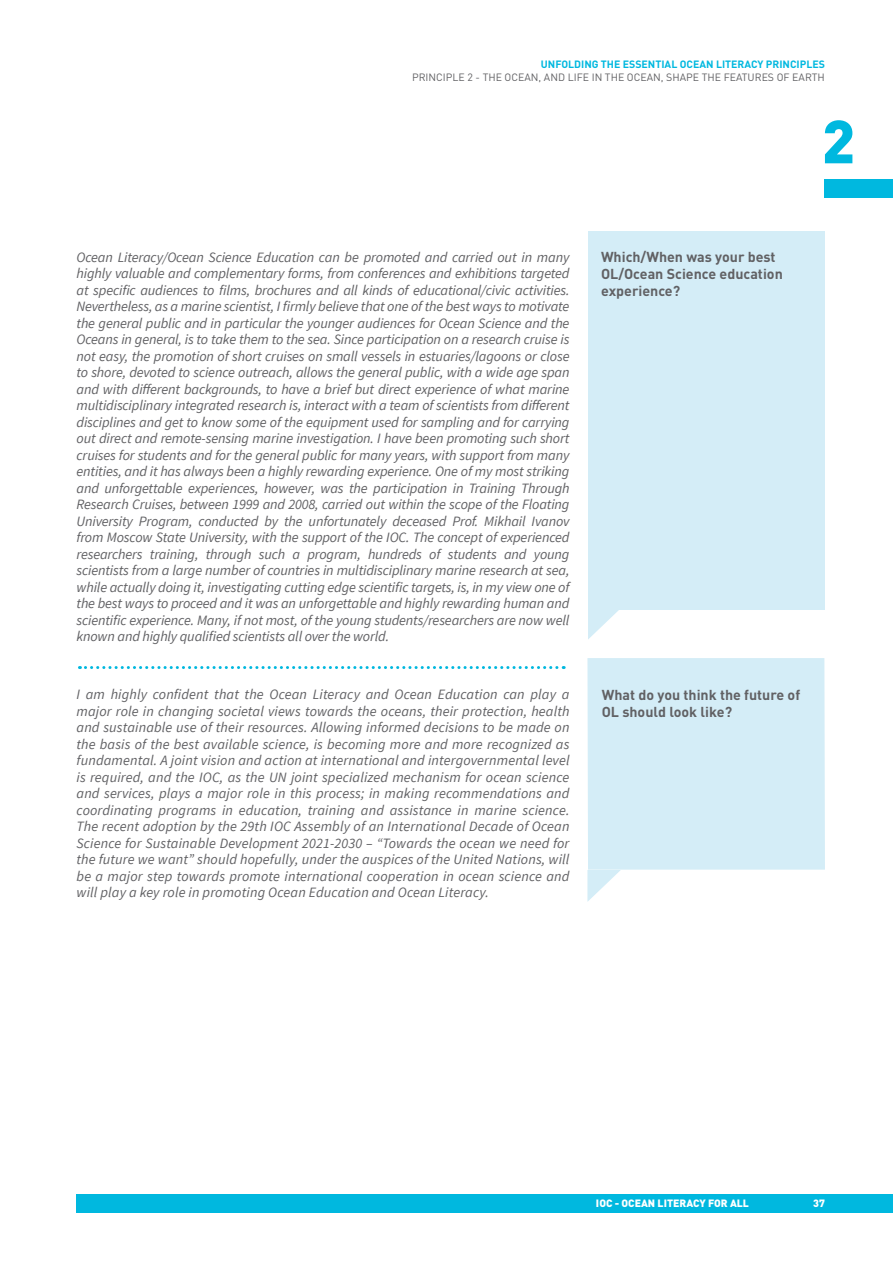
<style>
.page{position:relative;width:893px;height:1263px;background:#fff}
.page>*{position:absolute;margin:0;border:0;box-sizing:border-box;transform-origin:0 0}
.t1{font:900 60px "DINOT";color:#00b8df}
.t2{font:italic 14.25px/16.5px "Source Sans Pro";letter-spacing:-.01em;color:#616164;text-align:justify}
.t3{font:700 14.25px/17.2px "DINOT";color:#616164}
.t4{font:10.5px "DINOT";color:#616164}
.t5{font:700 10.5px "DINOT";color:#00b8df}
.t6{font:900 10.5px "DINOT";color:#fff}
</style>
<div class="page">
<div style="left:77px;top:1194px;width:816px;height:18px;background:#00b8df"></div>
<svg style="left:588px;top:610px;width:31px;height:29px"></svg>
<div style="left:588px;top:232px;width:237px;height:378px;background:#d4edf7"></div>
<svg style="left:587px;top:870px;width:34px;height:32px"></svg>
<div style="left:587px;top:658px;width:238px;height:212px;background:#d4edf7"></div>
<div style="left:825px;top:179px;width:68px;height:19px;background:#00b8df"></div>
<svg style="left:79px;top:666px;width:485px;height:3px"></svg>
<p class="t5" style="left:541px;top:57px;width:285px">UNFOLDING THE ESSENTIAL OCEAN LITERACY PRINCIPLES</p>
<p class="t4" style="left:412px;top:71px;width:414px">PRINCIPLE 2 - THE OCEAN, AND LIFE IN THE OCEAN, SHAPE THE FEATURES OF EARTH</p>
<h1 class="t1" style="left:822px;top:101px;width:35px">2</h1>
<p class="t2" style="left:77px;top:249px;width:494px">Ocean Literacy/Ocean Science Education can be promoted and carried out in many highly valuable and complementary forms, from conferences and exhibitions targeted at specific audiences to films, brochures and all kinds of educational/civic activities.<br>Nevertheless, as a marine scientist, I firmly believe that one of the best ways to motivate the general public and in particular the younger audiences for Ocean Science and the Oceans in general, is to take them to the sea. Since participation on a research cruise is not easy, the promotion of short cruises on small vessels in estuaries/lagoons or close to shore, devoted to science outreach, allows the general public, with a wide age span and with different backgrounds, to have a brief but direct experience of what marine multidisciplinary integrated research is, interact with a team of scientists from different disciplines and get to know some of the equipment used for sampling and for carrying out direct and remote-sensing marine investigation. I have been promoting such short cruises for students and for the general public for many years, with support from many entities, and it has always been a highly rewarding experience. One of my most striking and unforgettable experiences, however, was the participation in Training Through Research Cruises, between 1999 and 2008, carried out within the scope of the Floating University Program, conducted by the unfortunately deceased Prof. Mikhail Ivanov from Moscow State University, with the support of the IOC. The concept of experienced researchers training, through such a program, hundreds of students and young scientists from a large number of countries in multidisciplinary marine research at sea, while actually doing it, investigating cutting edge scientific targets, is, in my view one of the best ways to proceed and it was an unforgettable and highly rewarding human and scientific experience. Many, if not most, of the young students/researchers are now well known and highly qualified scientists all over the world.</p>
<p class="t2" style="left:77px;top:686px;width:494px">I am highly confident that the Ocean Literacy and Ocean Education can play a major role in changing societal views towards the oceans, their protection, health and sustainable use of their resources. Allowing informed decisions to be made on the basis of the best available science, is becoming more and more recognized as fundamental. A joint vision and action at international and intergovernmental level is required, and the IOC, as the UN joint specialized mechanism for ocean science and services, plays a major role in this process; in making recommendations and coordinating programs in education, training and assistance in marine science.<br>The recent adoption by the 29th IOC Assembly of an International Decade of Ocean Science for Sustainable Development 2021-2030 – “Towards the ocean we need for the future we want” should hopefully, under the auspices of the United Nations, will be a major step towards promote international cooperation in ocean science and will play a key role in promoting Ocean Education and Ocean Literacy.</p>
<p class="t3" style="left:601px;top:248px;width:183px">Which/When was your best<br>OL/Ocean Science education experience?</p>
<p class="t3" style="left:602px;top:685px;width:200px">What do you think the future of<br>OL should look like?</p>
<p class="t6" style="left:596px;top:1196px;width:155px">IOC - OCEAN LITERACY FOR ALL</p>
<p class="t6" style="left:813px;top:1196px;width:13px">37</p>
</div>
